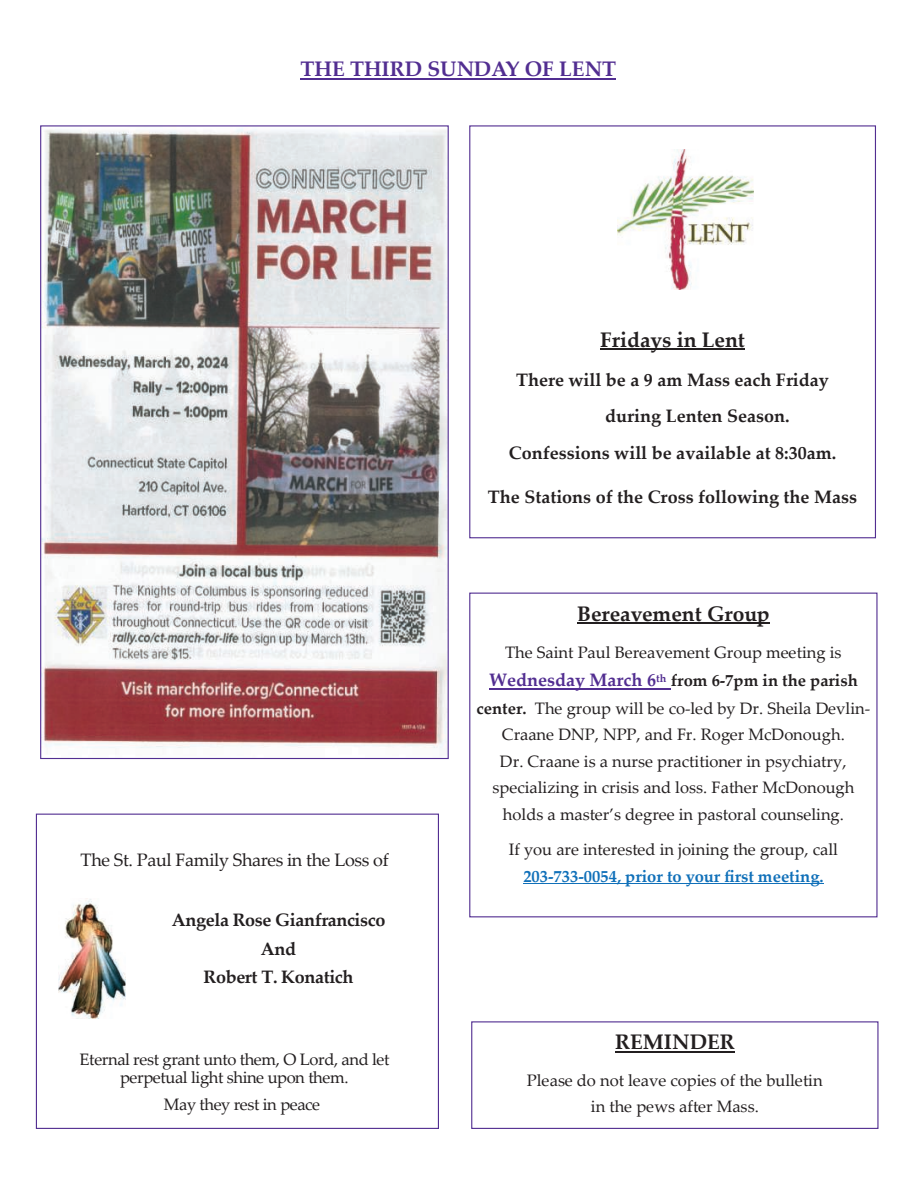
<style>
.page{position:relative;width:918px;height:1188px;background:#fff}
.page>*{position:absolute;margin:0;border:0;box-sizing:border-box;transform-origin:0 0}
.t1{font:700 21.15px "Palatino Linotype";color:#231f20}
.t2{font:700 21px "Palatino Linotype";color:#231f20}
.t3{font:700 21px "Palatino Linotype";color:#522e91}
.t4{font:700 18px "Palatino Linotype";color:#231f20}
.t5{font:700 18px/28.5px "Palatino Linotype";letter-spacing:-.02em;color:#231f20;text-align:center}
.t6{font:18px "Palatino Linotype";letter-spacing:-.02em;color:#231f20}
.t7{font:16.65px "Palatino Linotype";letter-spacing:-.01em;color:#231f20}
.t8{font:16.65px "Palatino Linotype";letter-spacing:-.03em;color:#231f20}
.t9{font:16.5px/26.8px "Palatino Linotype";color:#231f20;text-align:center}
.t10{font:16.5px "Palatino Linotype";letter-spacing:-.02em;color:#231f20}
.t11{font:700 16.5px "Palatino Linotype";color:#1070b9}
.s1{font-weight:700;font-size:18px;color:#522e91}
.s2{font-weight:700}
</style>
<div class="page">
<div style="left:471px;top:1021px;width:408px;height:108px;border:1px solid #522e91"></div>
<hr style="left:615px;top:1051px;width:120px;height:2px;background:#231f20">
<hr style="left:300px;top:78px;width:316px;height:1px;background:#522e91">
<hr style="left:600px;top:349px;width:145px;height:1px;background:#231f20">
<img style="left:618px;top:150px;width:136px;height:139px">
<div style="left:469px;top:593px;width:409px;height:324px;border:1px solid #522e91"></div>
<hr style="left:577px;top:623px;width:193px;height:1px;background:#231f20">
<hr style="left:489px;top:688px;width:182px;height:1px;background:#522e91">
<hr style="left:523px;top:883px;width:301px;height:1px;background:#1070b9">
<img style="left:42px;top:129px;width:405px;height:619px">
<div style="left:36px;top:814px;width:403px;height:315px;border:1px solid #522e91"></div>
<img style="left:58px;top:898px;width:68px;height:121px">
<p class="t3" style="left:300px;top:60px;width:317px">THE THIRD SUNDAY OF LENT</p>
<p class="t6" style="left:81px;top:853px;width:310px">The St. Paul Family Shares in the Loss of</p>
<p class="t5" style="left:172px;top:908px;width:215px">Angela Rose Gianfrancisco<br>And<br>Robert T. Konatich</p>
<p class="t10" style="left:80px;top:1053px;width:312px">Eternal rest grant unto them, O Lord, and let</p>
<p class="t8" style="left:120px;top:1071px;width:230px">perpetual light shine upon them.</p>
<p class="t10" style="left:164px;top:1098px;width:158px">May they rest in peace</p>
<p class="t1" style="left:600px;top:331px;width:146px">Fridays in Lent</p>
<p class="t4" style="left:516px;top:373px;width:314px">There will be a 9 am Mass each Friday</p>
<p class="t4" style="left:605px;top:409px;width:186px">during Lenten Season.</p>
<p class="t4" style="left:509px;top:446px;width:329px">Confessions will be available at 8:30am.</p>
<p class="t4" style="left:488px;top:489px;width:371px">The Stations of the Cross following the Mass</p>
<p class="t2" style="left:577px;top:605px;width:194px">Bereavement Group</p>
<p class="t9" style="left:477px;top:641px;width:395px">The Saint Paul Bereavement Group meeting is <span class="s1">Wednesday March 6</span><sup>th</sup> <span class="s2">from 6-7pm in the parish center.</span> The group will be co-led by Dr. Sheila Devlin-Craane DNP, NPP, and Fr. Roger McDonough.<br>Dr. Craane is a nurse practitioner in psychiatry, specializing in crisis and loss. Father McDonough holds a master’s degree in pastoral counseling.</p>
<p class="t9" style="left:509px;top:838px;width:331px">If you are interested in joining the group, call</p>
<p class="t11" style="left:523px;top:870px;width:302px">203-733-0054, prior to your first meeting.</p>
<p class="t2" style="left:615px;top:1034px;width:121px">REMINDER</p>
<p class="t7" style="left:527px;top:1074px;width:297px">Please do not leave copies of the bulletin</p>
<p class="t9" style="left:591px;top:1095px;width:169px">in the pews after Mass.</p>
</div>
